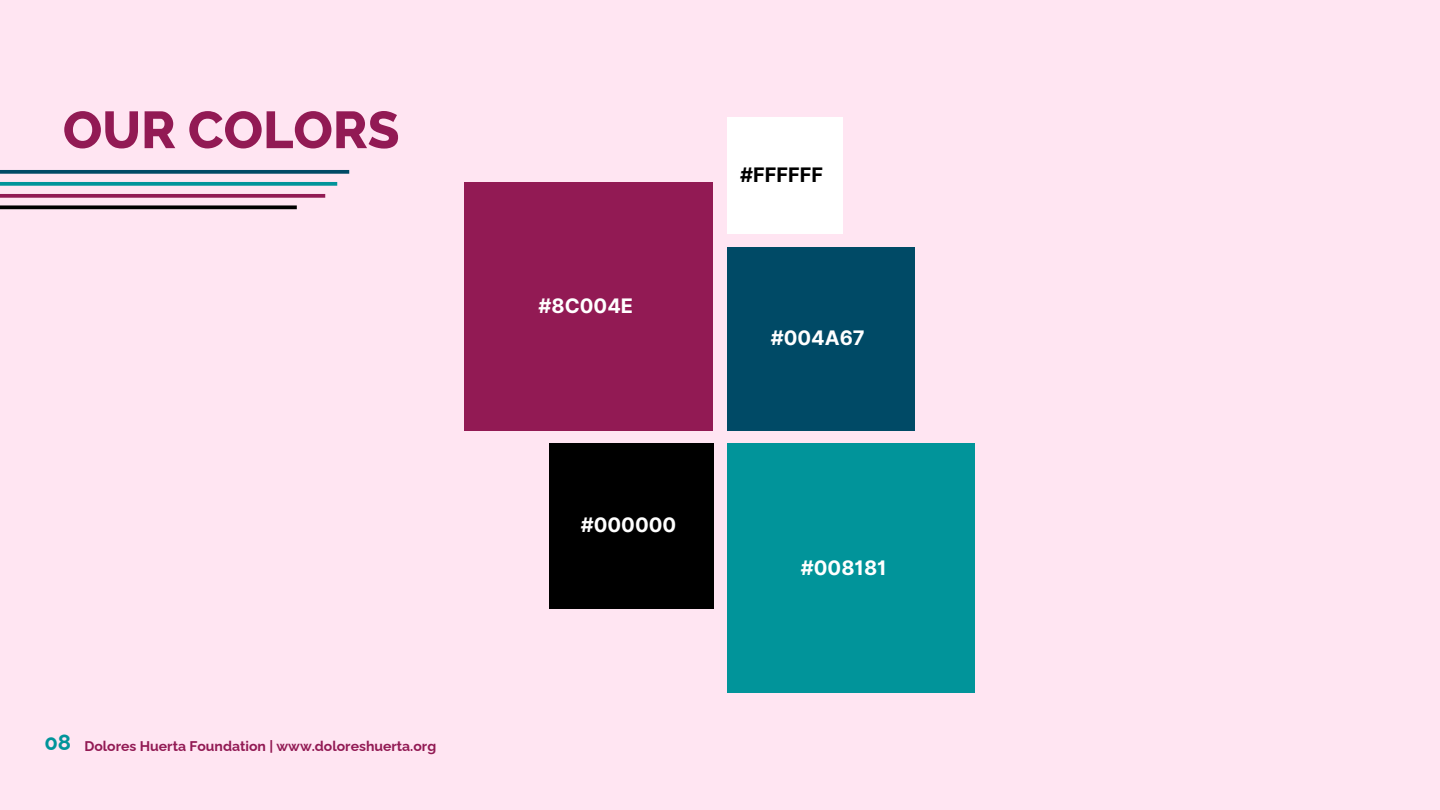
<style>
.page{position:relative;width:1440px;height:810px;background:#ffe5f2}
.page>*{position:absolute;margin:0;border:0;box-sizing:border-box;transform-origin:0 0}
.t1{font:800 51.9px "Raleway";color:#921a54}
.t2{font:700 22px "Raleway";color:#01949a}
.t3{font:700 20px "Inter";color:#fff}
.t4{font:700 20px "Inter";color:#000}
.t5{font:700 14px "Raleway";color:#921a54}
</style>
<div class="page">
<div style="left:728px;top:117px;width:115px;height:117px;background:#fff"></div>
<div style="left:465px;top:182px;width:248px;height:249px;background:#921a54"></div>
<div style="left:728px;top:247px;width:187px;height:184px;background:#004a66"></div>
<div style="left:728px;top:443px;width:247px;height:250px;background:#01949a"></div>
<div style="left:549px;top:443px;width:164px;height:166px;background:#000"></div>
<svg style="left:0;top:194px;width:325px;height:4px"></svg>
<svg style="left:0;top:182px;width:337px;height:4px"></svg>
<svg style="left:0;top:170px;width:349px;height:4px"></svg>
<svg style="left:0;top:205px;width:297px;height:4px"></svg>
<h1 class="t1" style="left:63px;top:99px;width:338px">OUR COLORS</h1>
<p class="t2" style="left:44px;top:729px;width:28px">08</p>
<h2 class="t5" style="left:84px;top:738px;width:353px">Dolores Huerta Foundation | www.doloreshuerta.org</h2>
<p class="t3" style="left:539px;top:294px;width:96px">#8C004E</p>
<h2 class="t4" style="left:740px;top:163px;width:85px">#FFFFFF</h2>
<h2 class="t3" style="left:771px;top:326px;width:96px">#004A67</h2>
<h2 class="t3" style="left:581px;top:513px;width:97px">#000000</h2>
<h2 class="t3" style="left:801px;top:555px;width:87px">#008181</h2>
</div>
